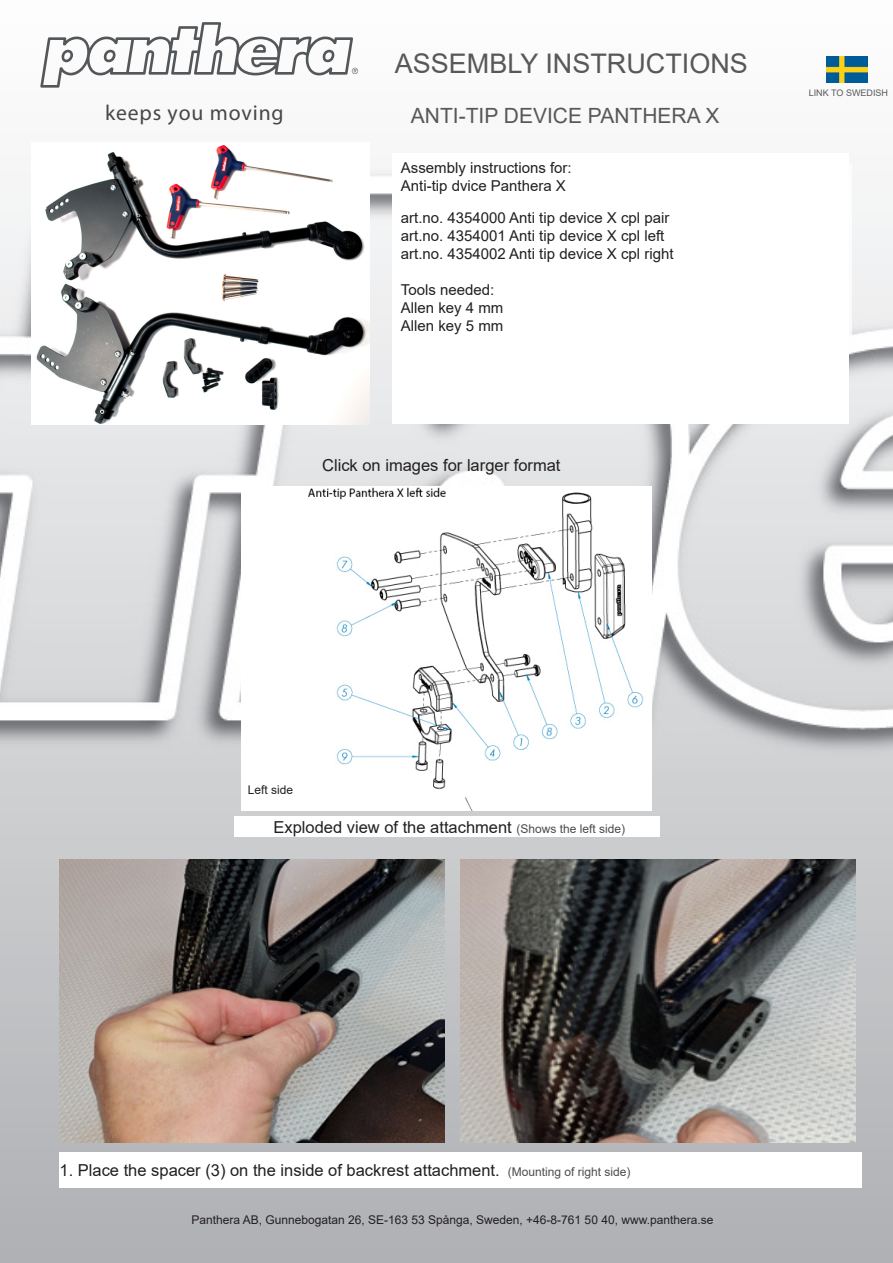
<style>
.page{position:relative;width:893px;height:1263px;background:#fff}
.page>*{position:absolute;margin:0;border:0;box-sizing:border-box;transform-origin:0 0}
.t1{font:27px "Arial";color:#57585a}
.t2{font:800 21.75px "Futura Std";letter-spacing:.04em;color:#454749}
.t3{font:21px "Arial";color:#57585a}
.t4{font:16.5px "Arial";color:#231f20}
.t5{font:15px "Arial";color:#231f20}
.t6{font:12px "Arial";color:#231f20}
.t7{font:9px "Arial";color:#57585a}
.s1{font-size:12px;color:#4b4c4d}
</style>
<div class="page">
<img style="left:0;top:56px;width:893px;height:1207px">
<svg style="left:40px;top:22px;width:318px;height:66px"></svg>
<img style="left:826px;top:57px;width:42px;height:26px">
<div style="left:392px;top:153px;width:456px;height:270px;background:#fff"></div>
<div style="left:241px;top:486px;width:410px;height:324px;background:#fff"></div>
<img style="left:308px;top:487px;width:336px;height:323px">
<img style="left:59px;top:860px;width:385px;height:282px">
<img style="left:461px;top:859px;width:394px;height:283px">
<div style="left:60px;top:1152px;width:802px;height:36px;background:#fff"></div>
<img style="left:32px;top:143px;width:337px;height:281px">
<div style="left:234px;top:816px;width:426px;height:21px;background:#fff"></div>
<h2 class="t2" style="left:105px;top:100px;width:180px">keeps you moving</h2>
<p class="t1" style="left:395px;top:45px;width:355px">ASSEMBLY INSTRUCTIONS</p>
<p class="t3" style="left:411px;top:101px;width:310px">ANTI-TIP DEVICE PANTHERA X</p>
<p class="t5" style="left:401px;top:157px;width:172px">Assembly instructions for:</p>
<p class="t5" style="left:401px;top:175px;width:167px">Anti-tip dvice Panthera X</p>
<p class="t5" style="left:401px;top:208px;width:270px">art.no. 4354000 Anti tip device X cpl pair</p>
<p class="t5" style="left:401px;top:226px;width:265px">art.no. 4354001 Anti tip device X cpl left</p>
<p class="t5" style="left:401px;top:244px;width:274px">art.no. 4354002 Anti tip device X cpl right</p>
<p class="t5" style="left:401px;top:280px;width:95px">Tools needed:</p>
<p class="t5" style="left:401px;top:298px;width:104px">Allen key 4 mm</p>
<p class="t5" style="left:401px;top:316px;width:104px">Allen key 5 mm</p>
<p class="t4" style="left:322px;top:454px;width:240px">Click on images for larger format</p>
<p class="t7" style="left:809px;top:87px;width:81px">LINK TO SWEDISH</p>
<p class="t6" style="left:248px;top:782px;width:47px">Left side</p>
<p class="t4" style="left:273px;top:815px;width:353px">Exploded view of the attachment <span class="s1">(Shows the left side)</span></p>
<p class="t4" style="left:60px;top:1159px;width:572px">1. Place the spacer (3) on the inside of backrest attachment. <span class="s1">(Mounting of right side)</span></p>
<p class="t6" style="left:191px;top:1211px;width:524px">Panthera AB, Gunnebogatan 26, SE-163 53 Spånga, Sweden, +46-8-761 50 40, www.panthera.se</p>
</div>
